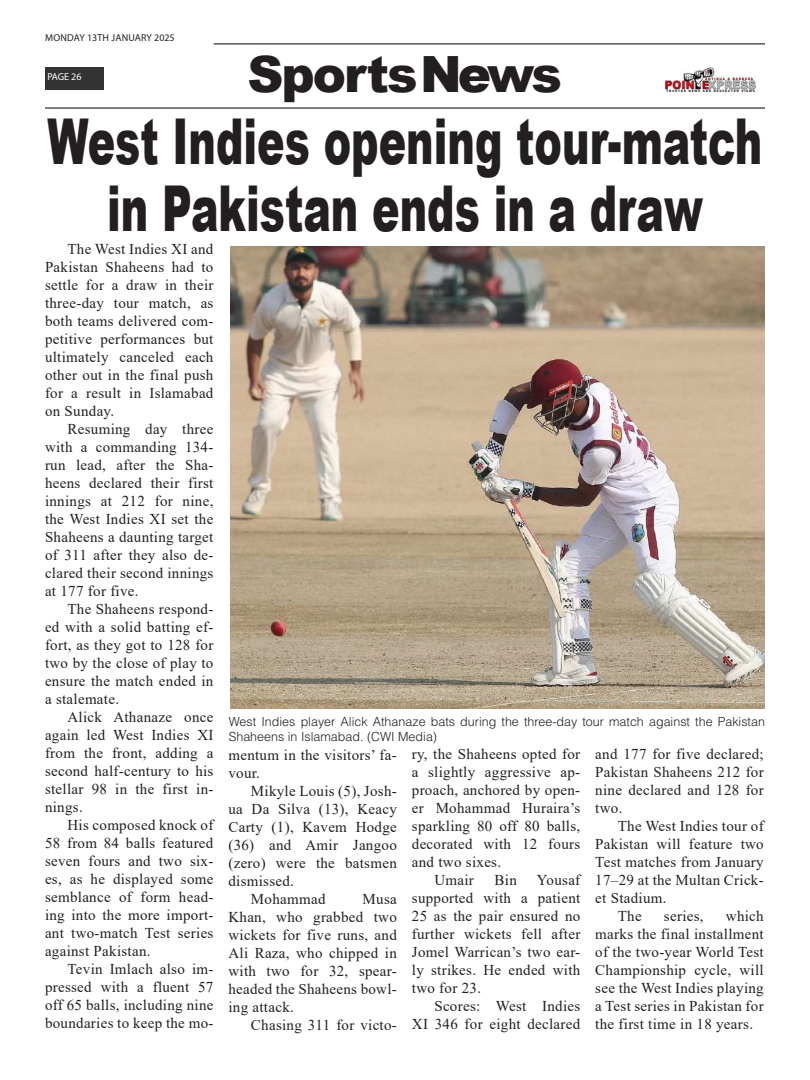
<style>
.page{position:relative;width:810px;height:1080px;background:#fff}
.page>*{position:absolute;margin:0;border:0;box-sizing:border-box;transform-origin:0 0}
.t1{font:900 63.25px/67.1px "Arial";color:#231f20;text-align:center;scale:.65 1}
.t2{font:900 50px "Arial";letter-spacing:-.04em;color:#231f20}
.t3{font:15px/18px "Times New Roman";letter-spacing:.02em;color:#231f20;text-align:justify}
.t4{font:300 12.5px/15px "Helvetica LT Std";color:#231f20}
.t5{font:10px "Myriad Pro";letter-spacing:.01em;color:#231f20}
.t6{font:10px "Myriad Pro";letter-spacing:-.005em;color:#fff}
</style>
<div class="page">
<hr style="left:214px;top:43px;width:551px;height:2px;background:#333">
<div style="left:45px;top:67px;width:58px;height:22px;background:#333"></div>
<img style="left:665px;top:67px;width:91px;height:25px">
<hr style="left:45px;top:107px;width:720px;height:2px;background:#333">
<img style="left:231px;top:246px;width:534px;height:463px">
<p class="t5" style="left:45px;top:31px;width:131px">MONDAY 13TH JANUARY 2025</p>
<p class="t6" style="left:47px;top:71px;width:36px">PAGE 26</p>
<h2 class="t2" style="left:248px;top:38px;width:316px">SportsNews</h2>
<h1 class="t1" style="left:48px;top:106px;width:1101px">West Indies opening tour-match in Pakistan ends in a draw</h1>
<p class="t3" style="left:45px;top:240px;width:170px;text-indent:22px">The West Indies XI and Pakistan Shaheens had to settle for a draw in their three-day tour match, as both teams delivered com&shy;petitive performances but ultimately canceled each other out in the final push for a result in Islamabad on Sunday.</p>
<p class="t3" style="left:45px;top:420px;width:170px;text-indent:22px">Resuming day three with a commanding 134- run lead, after the Sha&shy;heens declared their first innings at 212 for nine, the West Indies XI set the Shaheens a daunting target of 311 after they also de&shy;clared their second innings at 177 for five.</p>
<p class="t3" style="left:45px;top:600px;width:170px;text-indent:22px">The Shaheens respond&shy;ed with a solid batting ef&shy;fort, as they got to 128 for two by the close of play to ensure the match ended in a stalemate.</p>
<p class="t3" style="left:45px;top:708px;width:170px;text-indent:22px">Alick Athanaze once again led West Indies XI from the front, adding a second half-century to his stellar 98 in the first in&shy;nings.</p>
<p class="t3" style="left:45px;top:816px;width:170px;text-indent:22px">His composed knock of 58 from 84 balls featured seven fours and two six&shy;es, as he displayed some semblance of form head&shy;ing into the more import&shy;ant two-match Test series against Pakistan.</p>
<p class="t3" style="left:45px;top:960px;width:170px;text-indent:22px">Tevin Imlach also im&shy;pressed with a fluent 57 off 65 balls, including nine boundaries to keep the mo-</p>
<p class="t4" style="left:229px;top:714px;width:538px">West Indies player Alick Athanaze bats during the three-day tour match against the Pakistan<br>Shaheens in Islamabad. (CWI Media)</p>
<p class="t3" style="left:228px;top:746px;width:170px">mentum in the visitors’ fa&shy;vour.</p>
<p class="t3" style="left:251px;top:782px;width:147px">Mikyle Louis (5), Josh-</p>
<p class="t3" style="left:228px;top:800px;width:170px">ua Da Silva (13), Keacy</p>
<p class="t3" style="left:228px;top:818px;width:170px">Carty (1), Kavem Hodge</p>
<p class="t3" style="left:228px;top:836px;width:170px">(36) and Amir Jangoo</p>
<p class="t3" style="left:228px;top:854px;width:170px">(zero) were the batsmen</p>
<p class="t3" style="left:228px;top:872px;width:67px">dismissed.</p>
<p class="t3" style="left:251px;top:890px;width:76px">Mohammad</p>
<p class="t3" style="left:228px;top:890px;width:170px;text-indent:134px">Musa Khan, who grabbed two wickets for five runs, and Ali Raza, who chipped in with two for 32, spear&shy;headed the Shaheens bowl&shy;ing attack.</p>
<p class="t3" style="left:251px;top:1016px;width:147px">Chasing 311 for victo-</p>
<p class="t3" style="left:412px;top:745px;width:170px">ry, the Shaheens opted for</p>
<p class="t3" style="left:412px;top:763px;width:170px">a slightly aggressive ap-</p>
<p class="t3" style="left:412px;top:781px;width:170px">proach, anchored by open-</p>
<p class="t3" style="left:412px;top:799px;width:170px">er Mohammad Huraira’s</p>
<p class="t3" style="left:412px;top:817px;width:170px">sparkling 80 off 80 balls,</p>
<p class="t3" style="left:412px;top:835px;width:170px">decorated with 12 fours</p>
<p class="t3" style="left:412px;top:853px;width:91px">and two sixes.</p>
<p class="t3" style="left:434px;top:871px;width:41px">Umair</p>
<p class="t3" style="left:495px;top:871px;width:24px">Bin</p>
<p class="t3" style="left:412px;top:871px;width:170px;text-indent:125px">Yousaf supported with a patient 25 as the pair ensured no further wickets fell after Jomel Warrican’s two ear&shy;ly strikes. He ended with two for 23.</p>
<p class="t3" style="left:412px;top:997px;width:170px;text-align:right">Scores: West Indies<br>XI 346 for eight declared</p>
<p class="t3" style="left:595px;top:745px;width:170px">and 177 for five declared; Pakistan Shaheens 212 for nine declared and 128 for two.</p>
<p class="t3" style="left:618px;top:817px;width:147px">The West Indies tour of</p>
<p class="t3" style="left:595px;top:835px;width:170px">Pakistan will feature two</p>
<p class="t3" style="left:595px;top:853px;width:170px">Test matches from January</p>
<p class="t3" style="left:595px;top:871px;width:170px">17–29 at the Multan Crick-</p>
<p class="t3" style="left:595px;top:889px;width:73px">et Stadium.</p>
<p class="t3" style="left:618px;top:907px;width:25px">The</p>
<p class="t3" style="left:664px;top:907px;width:41px">series,</p>
<p class="t3" style="left:595px;top:907px;width:170px;text-indent:131px">which marks the final installment of the two-year World Test Championship cycle, will see the West Indies playing a Test series in Pakistan for the first time in 18 years.</p>
</div>
